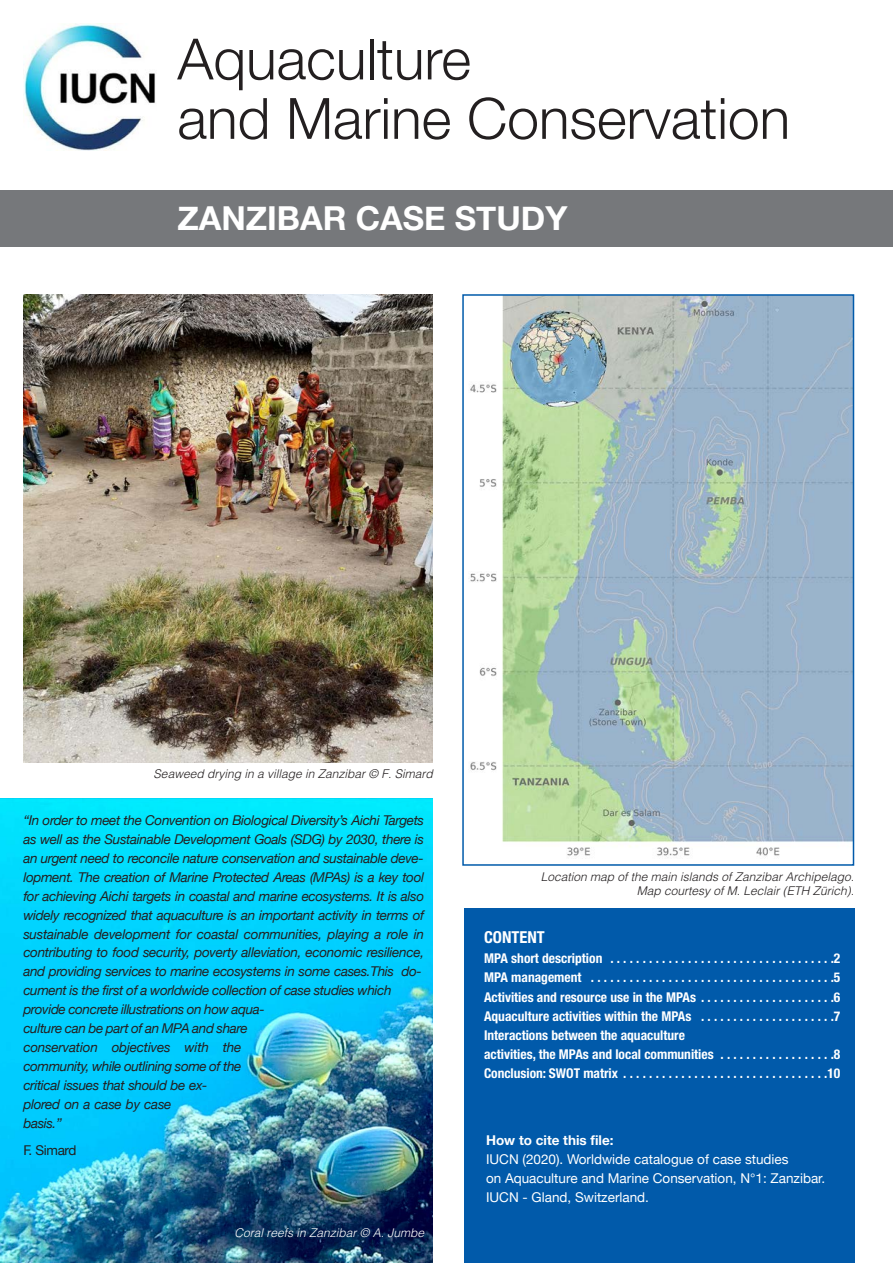
<style>
.page{position:relative;width:893px;height:1263px;background:#fff}
.page>*{position:absolute;margin:0;border:0;box-sizing:border-box;transform-origin:0 0}
.t1{font:300 57px/59.4px "Helvetica Neue";color:#231f20}
.t2{font:700 33px "Helvetica Neue";color:#fff}
.t3{font:700 condensed 16.5px "Helvetica Neue";color:#fff}
.t4{font:italic 13.5px/18.9px "Helvetica Neue";letter-spacing:-.025em;color:#231f20}
.t5{font:700 condensed 13.5px/19.2px "Helvetica Neue";color:#fff}
.t6{font:13.5px/18.9px "Helvetica Neue";color:#fff}
.t7{font:700 13.5px "Helvetica Neue";color:#fff}
.t8{font:13.5px "Helvetica Neue";letter-spacing:-.025em;color:#231f20}
.t9{font:italic 300 12px/14.4px "Helvetica";color:#231f20;text-align:right}
.t10{font:italic 300 12px "Helvetica";color:#fff}
</style>
<div class="page">
<div style="left:0;top:190px;width:893px;height:57px;background:#76787b"></div>
<div style="left:464px;top:909px;width:391px;height:354px;background:#015aaa"></div>
<img style="left:0;top:799px;width:433px;height:464px">
<img style="left:24px;top:24px;width:132px;height:127px">
<img style="left:23px;top:294px;width:410px;height:468px">
<img style="left:470px;top:297px;width:381px;height:559px">
<div style="left:462px;top:294px;width:392px;height:572px;border:2px solid #015aaa"></div>
<p class="t1" style="left:177px;top:28px;width:614px">Aquaculture<br>and Marine Conservation</p>
<p class="t2" style="left:177px;top:198px;width:391px">ZANZIBAR CASE STUDY</p>
<p class="t9" style="left:154px;top:767px;width:280px">Seaweed drying in a village in Zanzibar © F. Simard</p>
<p class="t4" style="left:23px;top:810px;width:402px">“In order to meet the Convention on Biological Diversity’s Aichi Targets as well as the Sustainable Development Goals (SDG) by 2030, there is an urgent need to reconcile nature conservation and sustainable deve&shy;lopment. The creation of Marine Protected Areas (MPAs) is a key tool for achieving Aichi targets in coastal and marine ecosystems. It is also widely recognized that aquaculture is an important activity in terms of sustainable development for coastal communities, playing a role in contributing to food security, poverty alleviation, economic resilience, and providing services to marine ecosystems in some cases.This do&shy;cument is the first of a worldwide collection of case studies which provide concrete illustrations on how aqua-<br>culture can be part of an MPA and share<br>conservation objectives with the<br>community, while outlining some of the<br>critical issues that should be ex-<br>plored on a case by case<br>basis.”</p>
<p class="t8" style="left:23px;top:1142px;width:55px">F. Simard</p>
<p class="t10" style="left:234px;top:1228px;width:191px">Coral reefs in Zanzibar © A. Jumbe</p>
<p class="t9" style="left:541px;top:870px;width:315px">Location map of the main islands of Zanzibar Archipelago.<br>Map courtesy of M. Leclair (ETH Zürich).</p>
<p class="t3" style="left:484px;top:931px;width:62px">CONTENT</p>
<p class="t5" style="left:484px;top:950px;width:358px">MPA short description . . . . . . . . . . . . . . . . . . . . . . . . . . . . . . . . . . .2</p>
<p class="t5" style="left:484px;top:969px;width:358px">MPA management . . . . . . . . . . . . . . . . . . . . . . . . . . . . . . . . . . . . . .5</p>
<p class="t5" style="left:484px;top:988px;width:358px">Activities and resource use in the MPAs . . . . . . . . . . . . . . . . . . . . .6</p>
<p class="t5" style="left:484px;top:1007px;width:358px">Aquaculture activities within the MPAs . . . . . . . . . . . . . . . . . . . . .7</p>
<p class="t5" style="left:484px;top:1027px;width:358px">Interactions between the aquaculture<br>activities, the MPAs and local communities . . . . . . . . . . . . . . . . . .8</p>
<p class="t5" style="left:484px;top:1065px;width:358px">Conclusion: SWOT matrix . . . . . . . . . . . . . . . . . . . . . . . . . . . . . . . .10</p>
<p class="t7" style="left:486px;top:1132px;width:129px">How to cite this file:</p>
<p class="t6" style="left:486px;top:1150px;width:341px">IUCN (2020). Worldwide catalogue of case studies<br>on Aquaculture and Marine Conservation, N°1: Zanzibar.<br>IUCN - Gland, Switzerland.</p>
</div>
